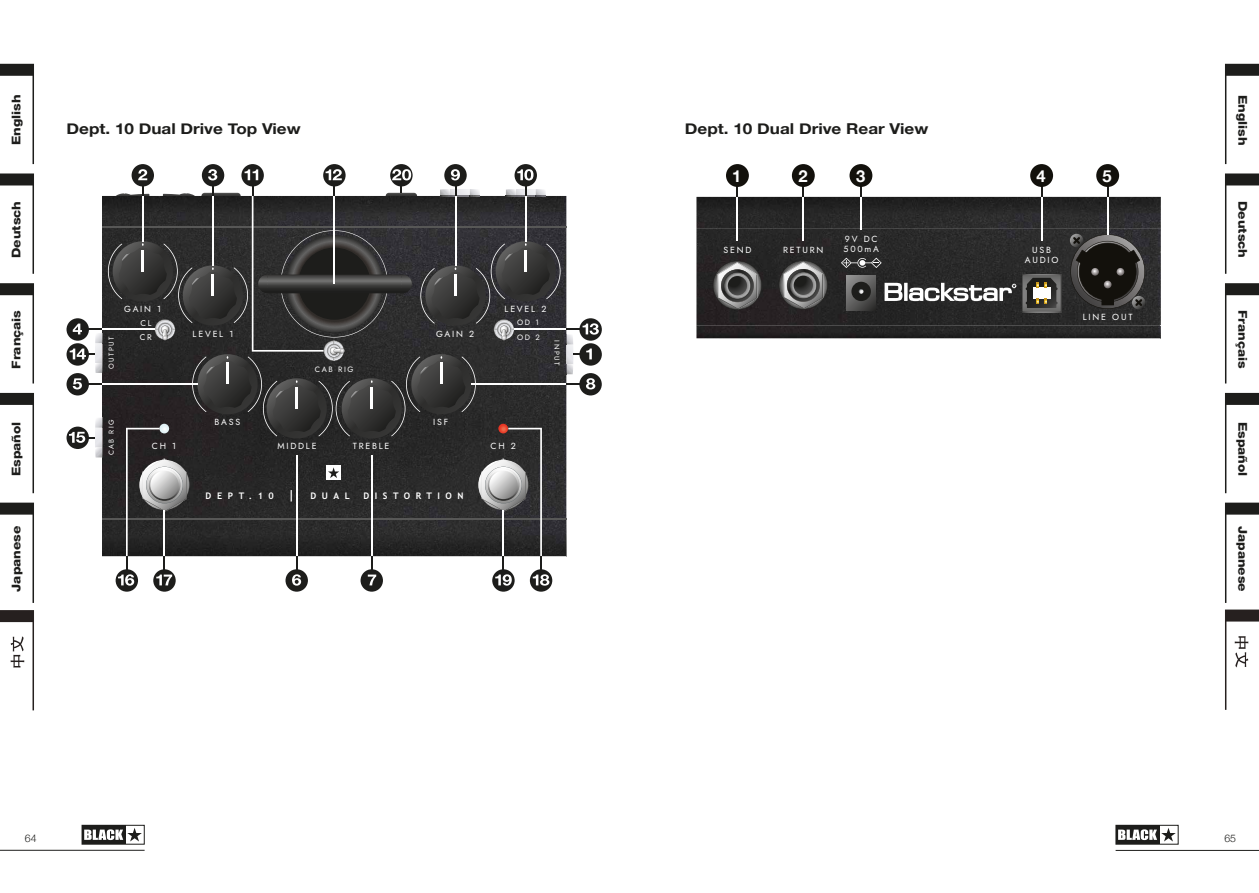
<style>
.page{position:relative;width:1259px;height:893px;background:#fff}
.page>*{position:absolute;margin:0;border:0;box-sizing:border-box;transform-origin:0 0}
.t1{font:700 16.5px "Helvetica Neue";color:#fff}
.t2{font:700 15px "Helvetica Neue";color:#1d1d1b;scale:1.14 1}
.t3{font:800 12px "Helvetica Neue LT Com";color:#1d1d1b;scale:1.14 1}
.t4{font:300 10.5px "Helvetica Neue";color:#1d1d1b}
.t5{font:700 9.15px "Trebuchet MS";letter-spacing:.61em;color:#fff}
.t6{font:8.85px/10.6px "Jost";letter-spacing:.2em;color:#fff;text-align:center}
.t7{font:8.25px/14.2px "Jost";color:#fff}
.t8{font:7.8px/14.2px "Jost";letter-spacing:.2em;color:#fff}
.t9{font:7.2px "Jost";letter-spacing:.2em;color:#fff}
.s1{font-size:12.15px}
</style>
<div class="page">
<hr style="left:1115px;top:850px;width:144px;height:1px;background:#1d1d1b">
<div style="left:1115px;top:825px;width:63px;height:19px;border:1px solid #1d1d1b"></div>
<div style="left:1116px;top:825px;width:43px;height:19px;background:#1d1d1b"></div>
<svg style="left:1118px;top:828px;width:57px;height:13px"></svg>
<hr style="left:0;top:850px;width:145px;height:1px;background:#1d1d1b">
<div style="left:82px;top:825px;width:63px;height:19px;border:1px solid #1d1d1b"></div>
<div style="left:82px;top:825px;width:43px;height:19px;background:#1d1d1b"></div>
<svg style="left:84px;top:828px;width:58px;height:13px"></svg>
<svg style="left:0;top:503px;width:34px;height:100px"></svg>
<svg style="left:1225px;top:503px;width:34px;height:100px"></svg>
<svg style="left:0;top:393px;width:34px;height:100px"></svg>
<svg style="left:1225px;top:393px;width:34px;height:100px"></svg>
<svg style="left:0;top:283px;width:34px;height:100px"></svg>
<svg style="left:1225px;top:283px;width:34px;height:100px"></svg>
<svg style="left:0;top:173px;width:34px;height:101px"></svg>
<svg style="left:1225px;top:173px;width:34px;height:101px"></svg>
<svg style="left:0;top:64px;width:34px;height:100px"></svg>
<svg style="left:1225px;top:64px;width:34px;height:100px"></svg>
<svg style="left:566px;top:519px;width:1px;height:37px"></svg>
<hr style="left:566px;top:196px;width:1px;height:31px;background:#b1b0b3">
<hr style="left:102px;top:518px;width:464px;height:2px;background:#575756">
<hr style="left:102px;top:227px;width:464px;height:1px;background:#575756">
<hr style="left:525px;top:166px;width:1px;height:30px;background:#1d1d1b">
<hr style="left:455px;top:166px;width:1px;height:30px;background:#1d1d1b">
<hr style="left:333px;top:166px;width:2px;height:30px;background:#1d1d1b">
<hr style="left:400px;top:166px;width:2px;height:27px;background:#1d1d1b">
<hr style="left:252px;top:166px;width:1px;height:30px;background:#1d1d1b">
<hr style="left:142px;top:166px;width:2px;height:30px;background:#1d1d1b">
<hr style="left:212px;top:166px;width:2px;height:30px;background:#1d1d1b">
<hr style="left:296px;top:556px;width:1px;height:33px;background:#1d1d1b">
<hr style="left:164px;top:556px;width:1px;height:33px;background:#1d1d1b">
<hr style="left:126px;top:556px;width:2px;height:33px;background:#1d1d1b">
<hr style="left:502px;top:556px;width:2px;height:33px;background:#1d1d1b">
<hr style="left:540px;top:556px;width:2px;height:33px;background:#1d1d1b">
<hr style="left:371px;top:556px;width:1px;height:33px;background:#1d1d1b">
<div style="left:530px;top:569px;width:22px;height:23px;background:#1d1d1b;border-radius:50%"></div>
<div style="left:67px;top:373px;width:22px;height:22px;background:#1d1d1b;border-radius:50%"></div>
<svg style="left:360px;top:569px;width:23px;height:23px"></svg>
<svg style="left:368px;top:575px;width:8px;height:10px"></svg>
<svg style="left:514px;top:164px;width:23px;height:22px"></svg>
<svg style="left:517px;top:169px;width:16px;height:11px"></svg>
<svg style="left:153px;top:569px;width:23px;height:23px"></svg>
<div style="left:492px;top:569px;width:22px;height:23px;background:#1d1d1b;border-radius:50%"></div>
<div style="left:579px;top:373px;width:23px;height:22px;background:#1d1d1b;border-radius:50%"></div>
<svg style="left:533px;top:574px;width:16px;height:12px"></svg>
<div style="left:116px;top:569px;width:22px;height:23px;background:#1d1d1b;border-radius:50%"></div>
<div style="left:132px;top:164px;width:22px;height:22px;background:#1d1d1b;border-radius:50%"></div>
<svg style="left:138px;top:169px;width:9px;height:11px"></svg>
<div style="left:285px;top:569px;width:23px;height:23px;background:#1d1d1b;border-radius:50%"></div>
<svg style="left:292px;top:574px;width:9px;height:12px"></svg>
<svg style="left:118px;top:574px;width:16px;height:12px"></svg>
<svg style="left:579px;top:343px;width:23px;height:23px"></svg>
<div style="left:202px;top:164px;width:22px;height:22px;background:#1d1d1b;border-radius:50%"></div>
<svg style="left:208px;top:169px;width:9px;height:11px"></svg>
<div style="left:67px;top:318px;width:22px;height:23px;background:#1d1d1b;border-radius:50%"></div>
<div style="left:444px;top:164px;width:23px;height:22px;background:#1d1d1b;border-radius:50%"></div>
<svg style="left:451px;top:169px;width:9px;height:11px"></svg>
<svg style="left:241px;top:164px;width:23px;height:22px"></svg>
<svg style="left:244px;top:169px;width:14px;height:11px"></svg>
<svg style="left:323px;top:164px;width:22px;height:22px"></svg>
<svg style="left:325px;top:169px;width:17px;height:11px"></svg>
<svg style="left:390px;top:164px;width:22px;height:22px"></svg>
<div style="left:579px;top:318px;width:23px;height:23px;background:#1d1d1b;border-radius:50%"></div>
<svg style="left:566px;top:323px;width:33px;height:66px"></svg>
<div style="left:67px;top:343px;width:22px;height:23px;background:#1d1d1b;border-radius:50%"></div>
<div style="left:67px;top:427px;width:22px;height:22px;background:#1d1d1b;border-radius:50%"></div>
<svg style="left:69px;top:189px;width:491px;height:367px;background:#464545"></svg>
<svg style="left:156px;top:575px;width:16px;height:10px"></svg>
<svg style="left:495px;top:574px;width:17px;height:12px"></svg>
<svg style="left:392px;top:169px;width:19px;height:11px"></svg>
<img style="left:696px;top:228px;width:464px;height:98px">
<svg style="left:1160px;top:326px;width:1px;height:12px"></svg>
<img style="left:696px;top:326px;width:464px;height:12px">
<svg style="left:1160px;top:197px;width:1px;height:31px"></svg>
<img style="left:696px;top:197px;width:464px;height:31px">
<svg style="left:884px;top:283px;width:132px;height:18px"></svg>
<svg style="left:841px;top:258px;width:40px;height:10px"></svg>
<svg style="left:846px;top:275px;width:30px;height:36px"></svg>
<div style="left:851px;top:282px;width:20px;height:19px;background:#1d1d1b;border-radius:50%"></div>
<svg style="left:854px;top:289px;width:14px;height:11px"></svg>
<svg style="left:779px;top:260px;width:49px;height:49px;background:#686867"></svg>
<svg style="left:793px;top:276px;width:20px;height:19px"></svg>
<svg style="left:1022px;top:274px;width:39px;height:38px"></svg>
<svg style="left:1022px;top:275px;width:38px;height:36px"></svg>
<svg style="left:713px;top:261px;width:49px;height:49px;background:#686767"></svg>
<svg style="left:728px;top:276px;width:19px;height:19px"></svg>
<svg style="left:1070px;top:234px;width:75px;height:75px;background:#353330"></svg>
<hr style="left:1106px;top:197px;width:2px;height:38px;background:#fff">
<hr style="left:1040px;top:197px;width:2px;height:44px;background:#fff">
<hr style="left:802px;top:197px;width:2px;height:44px;background:#fff">
<hr style="left:860px;top:197px;width:2px;height:33px;background:#fff">
<hr style="left:736px;top:197px;width:2px;height:44px;background:#fff">
<hr style="left:1106px;top:167px;width:2px;height:30px;background:#1d1d1b">
<hr style="left:1040px;top:167px;width:2px;height:30px;background:#1d1d1b">
<hr style="left:802px;top:167px;width:2px;height:30px;background:#1d1d1b">
<hr style="left:860px;top:167px;width:2px;height:30px;background:#1d1d1b">
<hr style="left:736px;top:167px;width:2px;height:30px;background:#1d1d1b">
<div style="left:1030px;top:164px;width:23px;height:23px;background:#13110c;border-radius:50%"></div>
<div style="left:1096px;top:164px;width:23px;height:23px;background:#13110c;border-radius:50%"></div>
<div style="left:792px;top:164px;width:23px;height:23px;background:#13110c;border-radius:50%"></div>
<div style="left:849px;top:164px;width:23px;height:23px;background:#13110c;border-radius:50%"></div>
<div style="left:726px;top:164px;width:23px;height:23px;background:#13110c;border-radius:50%"></div>
<svg style="left:0;top:610px;width:34px;height:100px"></svg>
<svg style="left:1225px;top:610px;width:34px;height:100px"></svg>
<h3 class="t3" style="left:9px;top:145px;width:46px;rotate:-90deg">English</h3>
<h3 class="t3" style="left:1249px;top:95px;width:46px;rotate:90deg">English</h3>
<h2 class="t2" style="left:67px;top:117px;width:207px">Dept. 10 Dual Drive Top View</h2>
<h2 class="t2" style="left:685px;top:117px;width:215px">Dept. 10 Dual Drive Rear View</h2>
<h1 class="t1" style="left:732px;top:163px;width:11px">1</h1>
<h1 class="t1" style="left:798px;top:163px;width:11px">2</h1>
<h1 class="t1" style="left:856px;top:163px;width:11px">3</h1>
<h1 class="t1" style="left:1036px;top:163px;width:11px">4</h1>
<h1 class="t1" style="left:1102px;top:163px;width:11px">5</h1>
<h3 class="t3" style="left:9px;top:258px;width:52px;rotate:-90deg">Deutsch</h3>
<h3 class="t3" style="left:1249px;top:201px;width:52px;rotate:90deg">Deutsch</h3>
<p class="t6" style="left:843px;top:233px;width:37px;text-align:left">9V DC<br>500mA</p>
<p class="t6" style="left:723px;top:244px;width:29px">SEND</p>
<p class="t6" style="left:783px;top:244px;width:42px">RETURN</p>
<p class="t6" style="left:1024px;top:244px;width:35px">USB<br>AUDIO</p>
<p class="t6" style="left:124px;top:304px;width:38px">GAIN 1</p>
<p class="t6" style="left:504px;top:304px;width:43px">LEVEL 2</p>
<h3 class="t3" style="left:9px;top:369px;width:53px;rotate:-90deg">Français</h3>
<h3 class="t3" style="left:1249px;top:310px;width:53px;rotate:90deg">Français</h3>
<p class="t6" style="left:1083px;top:312px;width:51px">LINE OUT</p>
<p class="t7" style="left:140px;top:316px;width:13px">CL<br>CR</p>
<p class="t8" style="left:517px;top:316px;width:24px">OD 1<br>OD 2</p>
<p class="t6" style="left:436px;top:328px;width:40px">GAIN 2</p>
<p class="t6" style="left:193px;top:328px;width:42px">LEVEL 1</p>
<p class="t9" style="left:107px;top:369px;width:34px;rotate:-90deg">OUTPUT</p>
<p class="t9" style="left:562px;top:340px;width:26px;rotate:90deg">INPUT</p>
<p class="t8" style="left:315px;top:362px;width:40px">CAB RIG</p>
<p class="t6" style="left:215px;top:416px;width:27px">BASS</p>
<p class="t6" style="left:433px;top:416px;width:16px">ISF</p>
<p class="t9" style="left:107px;top:455px;width:37px;rotate:-90deg">CAB RIG</p>
<h3 class="t3" style="left:9px;top:476px;width:50px;rotate:-90deg">Español</h3>
<h3 class="t3" style="left:1249px;top:422px;width:50px;rotate:90deg">Español</h3>
<p class="t6" style="left:277px;top:441px;width:41px">MIDDLE</p>
<p class="t6" style="left:353px;top:441px;width:38px">TREBLE</p>
<p class="t6" style="left:152px;top:441px;width:26px">CH 1</p>
<p class="t6" style="left:490px;top:441px;width:27px">CH 2</p>
<p class="t5" style="left:206px;top:490px;width:91px">DEPT.10 <span class="s1">|</span></p>
<p class="t5" style="left:310px;top:490px;width:41px">DUAL</p>
<p class="t5" style="left:363px;top:490px;width:102px">DISTORTION</p>
<h3 class="t3" style="left:9px;top:592px;width:59px;rotate:-90deg">Japanese</h3>
<h3 class="t3" style="left:1249px;top:526px;width:59px;rotate:90deg">Japanese</h3>
<p class="t4" style="left:25px;top:830px;width:13px">64</p>
<p class="t4" style="left:1224px;top:830px;width:13px">65</p>
</div>
